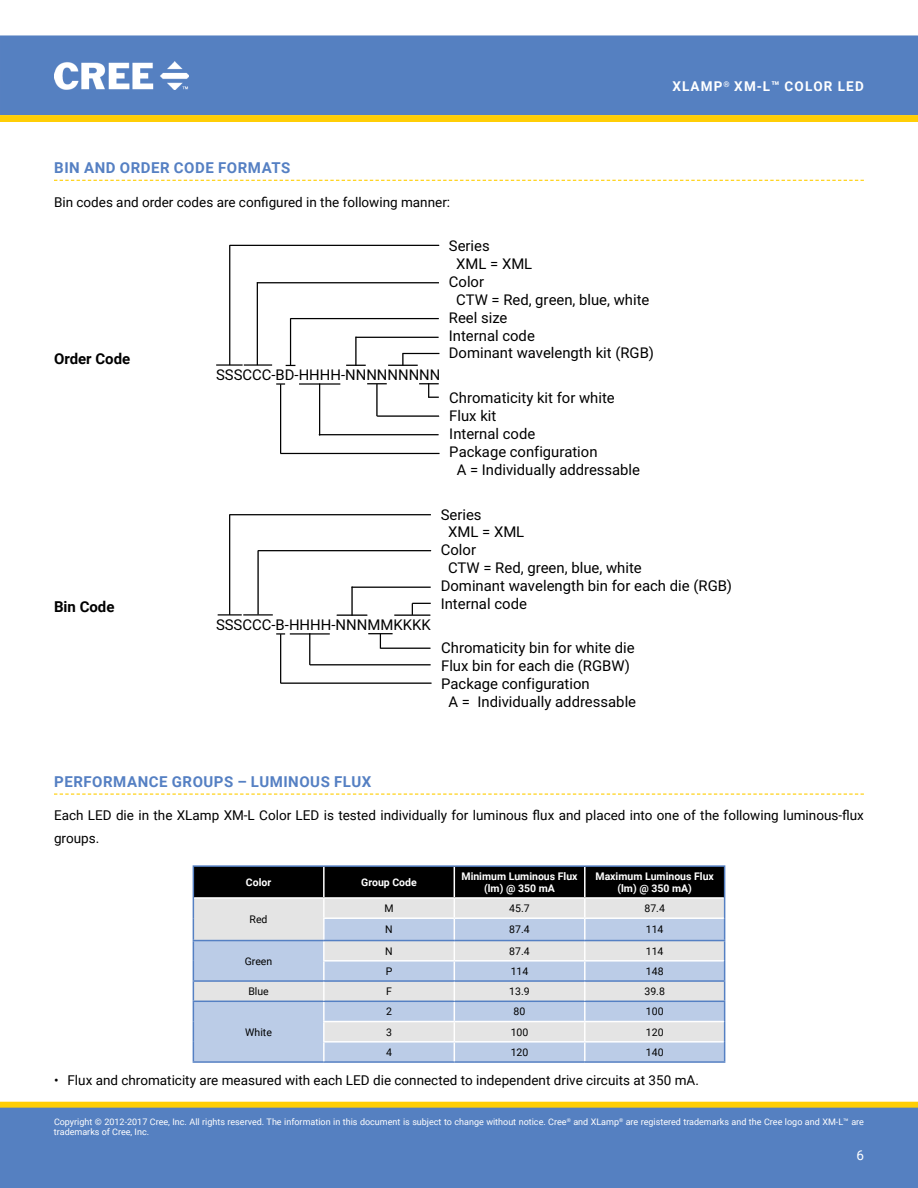
<style>
.page{position:relative;width:918px;height:1188px;background:#fff}
.page>*{position:absolute;margin:0;border:0;box-sizing:border-box;transform-origin:0 0}
.t1{font:700 15px "Roboto";letter-spacing:.035em;color:#5580c3}
.t2{font:700 15px "Roboto";color:#000}
.t3{font:14.85px "Roboto";color:#000}
.t4{font:13.5px/22.5px "Roboto";color:#000}
.t5{font:700 13.5px "Roboto";letter-spacing:.085em;color:#fff}
.t6{font:13.5px "Roboto";color:#fff}
.t7{font:10.5px "Roboto";color:#000}
.t8{font:700 10.5px/12px "Roboto";color:#fff;text-align:center}
.t9{font:9px/10.8px "Roboto";color:#fff}
</style>
<div class="page">
<div style="left:0;top:35px;width:918px;height:80px;background:#5580c1"></div>
<img style="left:55px;top:62px;width:134px;height:28px">
<div style="left:1px;top:1102px;width:916px;height:6px;background:#ffce06"></div>
<div style="left:0;top:1102px;width:918px;height:6px;border:1px solid #ffce06"></div>
<div style="left:0;top:1108px;width:918px;height:80px;background:#5580c1"></div>
<svg style="left:0;top:115px;width:918px;height:7px;background:#fece08"></svg>
<svg style="left:54px;top:180px;width:810px;height:1px"></svg>
<svg style="left:54px;top:794px;width:810px;height:1px"></svg>
<hr style="left:454px;top:865px;width:131px;height:2px;background:#5580c3">
<hr style="left:585px;top:865px;width:140px;height:2px;background:#5580c3">
<hr style="left:454px;top:1061px;width:131px;height:2px;background:#5580c3">
<hr style="left:585px;top:1061px;width:140px;height:2px;background:#5580c3">
<hr style="left:324px;top:1061px;width:130px;height:2px;background:#5580c3">
<hr style="left:193px;top:865px;width:131px;height:2px;background:#5580c3">
<hr style="left:324px;top:865px;width:130px;height:2px;background:#5580c3">
<hr style="left:193px;top:1061px;width:131px;height:2px;background:#5580c3">
<svg style="left:193px;top:866px;width:532px;height:195px;background:#acb4c2"></svg>
<hr style="left:388px;top:365px;width:30px;height:1px;background:#000">
<hr style="left:244px;top:364px;width:28px;height:2px;background:#000">
<svg style="left:276px;top:383px;width:9px;height:2px"></svg>
<hr style="left:299px;top:383px;width:41px;height:2px;background:#000">
<hr style="left:216px;top:364px;width:27px;height:2px;background:#000">
<hr style="left:319px;top:384px;width:1px;height:51px;background:#000">
<hr style="left:319px;top:434px;width:120px;height:1px;background:#000">
<svg style="left:346px;top:365px;width:20px;height:1px"></svg>
<svg style="left:367px;top:383px;width:20px;height:1px"></svg>
<svg style="left:419px;top:383px;width:20px;height:15px"></svg>
<svg style="left:402px;top:354px;width:2px;height:12px"></svg>
<hr style="left:402px;top:353px;width:37px;height:1px;background:#000">
<hr style="left:377px;top:415px;width:62px;height:2px;background:#000">
<hr style="left:376px;top:384px;width:2px;height:32px;background:#000">
<hr style="left:229px;top:245px;width:1px;height:120px;background:#000">
<hr style="left:230px;top:245px;width:209px;height:1px;background:#000">
<hr style="left:355px;top:337px;width:2px;height:29px;background:#000">
<hr style="left:356px;top:337px;width:83px;height:1px;background:#000">
<hr style="left:291px;top:318px;width:148px;height:1px;background:#000">
<hr style="left:290px;top:318px;width:1px;height:47px;background:#000">
<hr style="left:280px;top:384px;width:1px;height:69px;background:#000">
<hr style="left:280px;top:453px;width:159px;height:1px;background:#000">
<hr style="left:257px;top:282px;width:182px;height:1px;background:#000">
<hr style="left:257px;top:282px;width:1px;height:83px;background:#000">
<hr style="left:394px;top:614px;width:36px;height:2px;background:#000">
<hr style="left:243px;top:614px;width:30px;height:2px;background:#000">
<svg style="left:276px;top:633px;width:9px;height:2px"></svg>
<hr style="left:290px;top:633px;width:40px;height:2px;background:#000">
<hr style="left:218px;top:614px;width:24px;height:2px;background:#000">
<hr style="left:309px;top:633px;width:1px;height:32px;background:#000">
<hr style="left:310px;top:664px;width:121px;height:1px;background:#000">
<hr style="left:337px;top:614px;width:30px;height:2px;background:#000">
<svg style="left:412px;top:603px;width:19px;height:12px"></svg>
<hr style="left:381px;top:648px;width:49px;height:1px;background:#000">
<svg style="left:368px;top:633px;width:25px;height:16px"></svg>
<hr style="left:229px;top:515px;width:1px;height:100px;background:#000">
<hr style="left:230px;top:514px;width:201px;height:1px;background:#000">
<hr style="left:351px;top:587px;width:2px;height:29px;background:#000">
<hr style="left:352px;top:587px;width:79px;height:1px;background:#000">
<hr style="left:280px;top:634px;width:1px;height:49px;background:#000">
<hr style="left:281px;top:683px;width:151px;height:1px;background:#000">
<hr style="left:258px;top:550px;width:173px;height:1px;background:#000">
<hr style="left:257px;top:550px;width:2px;height:64px;background:#000">
<p class="t5" style="left:672px;top:77px;width:193px">XLamp<sup>®</sup> XM-L™ Color LED</p>
<p class="t1" style="left:54px;top:157px;width:238px">Bin and Order Code Formats</p>
<p class="t4" style="left:54px;top:190px;width:398px">Bin codes and order codes are configured in the following manner:</p>
<p class="t2" style="left:54px;top:348px;width:78px">Order Code</p>
<p class="t3" style="left:216px;top:365px;width:226px">SSSCCC-BD-HHHH-NNNNNNNNN</p>
<p class="t3" style="left:449px;top:236px;width:42px">Series</p>
<p class="t3" style="left:456px;top:254px;width:78px">XML = XML</p>
<p class="t3" style="left:449px;top:271px;width:37px">Color</p>
<p class="t3" style="left:456px;top:289px;width:195px">CTW = Red, green, blue, white</p>
<p class="t3" style="left:449px;top:307px;width:60px">Reel size</p>
<p class="t3" style="left:449px;top:325px;width:87px">Internal code</p>
<p class="t3" style="left:449px;top:343px;width:206px">Dominant wavelength kit (RGB)</p>
<p class="t3" style="left:449px;top:388px;width:167px">Chromaticity kit for white</p>
<p class="t3" style="left:449px;top:406px;width:49px">Flux kit</p>
<p class="t3" style="left:449px;top:423px;width:87px">Internal code</p>
<p class="t3" style="left:449px;top:441px;width:150px">Package configuration</p>
<p class="t3" style="left:457px;top:459px;width:185px">A = Individually addressable</p>
<p class="t2" style="left:54px;top:596px;width:62px">Bin Code</p>
<p class="t3" style="left:216px;top:615px;width:216px">SSSCCC-B-HHHH-NNNMMKKKK</p>
<p class="t3" style="left:441px;top:504px;width:42px">Series</p>
<p class="t3" style="left:448px;top:522px;width:78px">XML = XML</p>
<p class="t3" style="left:441px;top:540px;width:37px">Color</p>
<p class="t3" style="left:448px;top:558px;width:195px">CTW = Red, green, blue, white</p>
<p class="t3" style="left:441px;top:575px;width:293px">Dominant wavelength bin for each die (RGB)</p>
<p class="t3" style="left:441px;top:593px;width:88px">Internal code</p>
<p class="t3" style="left:441px;top:637px;width:195px">Chromaticity bin for white die</p>
<p class="t3" style="left:441px;top:655px;width:190px">Flux bin for each die (RGBW)</p>
<p class="t3" style="left:441px;top:673px;width:150px">Package configuration</p>
<p class="t3" style="left:449px;top:691px;width:189px">A = Individually addressable</p>
<p class="t1" style="left:54px;top:771px;width:317px">Performance Groups – Luminous Flux</p>
<p class="t4" style="left:54px;top:804px;width:811px">Each LED die in the XLamp XM-L Color LED is tested individually for luminous flux and placed into one of the following luminous-flux groups.</p>
<p class="t8" style="left:246px;top:876px;width:27px">Color</p>
<p class="t8" style="left:361px;top:876px;width:57px">Group Code</p>
<p class="t8" style="left:461px;top:870px;width:118px">Minimum Luminous Flux (lm) @ 350 mA</p>
<p class="t8" style="left:595px;top:870px;width:120px">Maximum Luminous Flux (lm) @ 350 mA)</p>
<p class="t7" style="left:250px;top:912px;width:19px">Red</p>
<p class="t7" style="left:384px;top:901px;width:11px">M</p>
<p class="t7" style="left:509px;top:901px;width:22px">45.7</p>
<p class="t7" style="left:644px;top:901px;width:22px">87.4</p>
<p class="t7" style="left:385px;top:922px;width:9px">N</p>
<p class="t7" style="left:509px;top:922px;width:22px">87.4</p>
<p class="t7" style="left:646px;top:922px;width:19px">114</p>
<p class="t7" style="left:245px;top:954px;width:29px">Green</p>
<p class="t7" style="left:385px;top:944px;width:9px">N</p>
<p class="t7" style="left:509px;top:944px;width:22px">87.4</p>
<p class="t7" style="left:646px;top:944px;width:19px">114</p>
<p class="t7" style="left:386px;top:964px;width:8px">P</p>
<p class="t7" style="left:511px;top:964px;width:19px">114</p>
<p class="t7" style="left:646px;top:964px;width:19px">148</p>
<p class="t7" style="left:248px;top:984px;width:22px">Blue</p>
<p class="t7" style="left:386px;top:984px;width:7px">F</p>
<p class="t7" style="left:509px;top:984px;width:22px">13.9</p>
<p class="t7" style="left:644px;top:984px;width:22px">39.8</p>
<p class="t7" style="left:245px;top:1025px;width:28px">White</p>
<p class="t7" style="left:386px;top:1004px;width:7px">2</p>
<p class="t7" style="left:514px;top:1004px;width:13px">80</p>
<p class="t7" style="left:646px;top:1004px;width:19px">100</p>
<p class="t7" style="left:386px;top:1025px;width:7px">3</p>
<p class="t7" style="left:511px;top:1025px;width:19px">100</p>
<p class="t7" style="left:646px;top:1025px;width:19px">120</p>
<p class="t7" style="left:386px;top:1045px;width:7px">4</p>
<p class="t7" style="left:511px;top:1045px;width:19px">120</p>
<p class="t7" style="left:646px;top:1045px;width:19px">140</p>
<p class="t4" style="left:54px;top:1069px;width:646px">• Flux and chromaticity are measured with each LED die connected to independent drive circuits at 350 mA.</p>
<p class="t9" style="left:54px;top:1116px;width:811px">Copyright © 2012-2017 Cree, Inc. All rights reserved. The information in this document is subject to change without notice. Cree<sup>®</sup> and XLamp<sup>®</sup> are registered trademarks and the Cree logo and XM-L™ are trademarks of Cree, Inc.</p>
<p class="t6" style="left:856px;top:1145px;width:9px">6</p>
</div>
